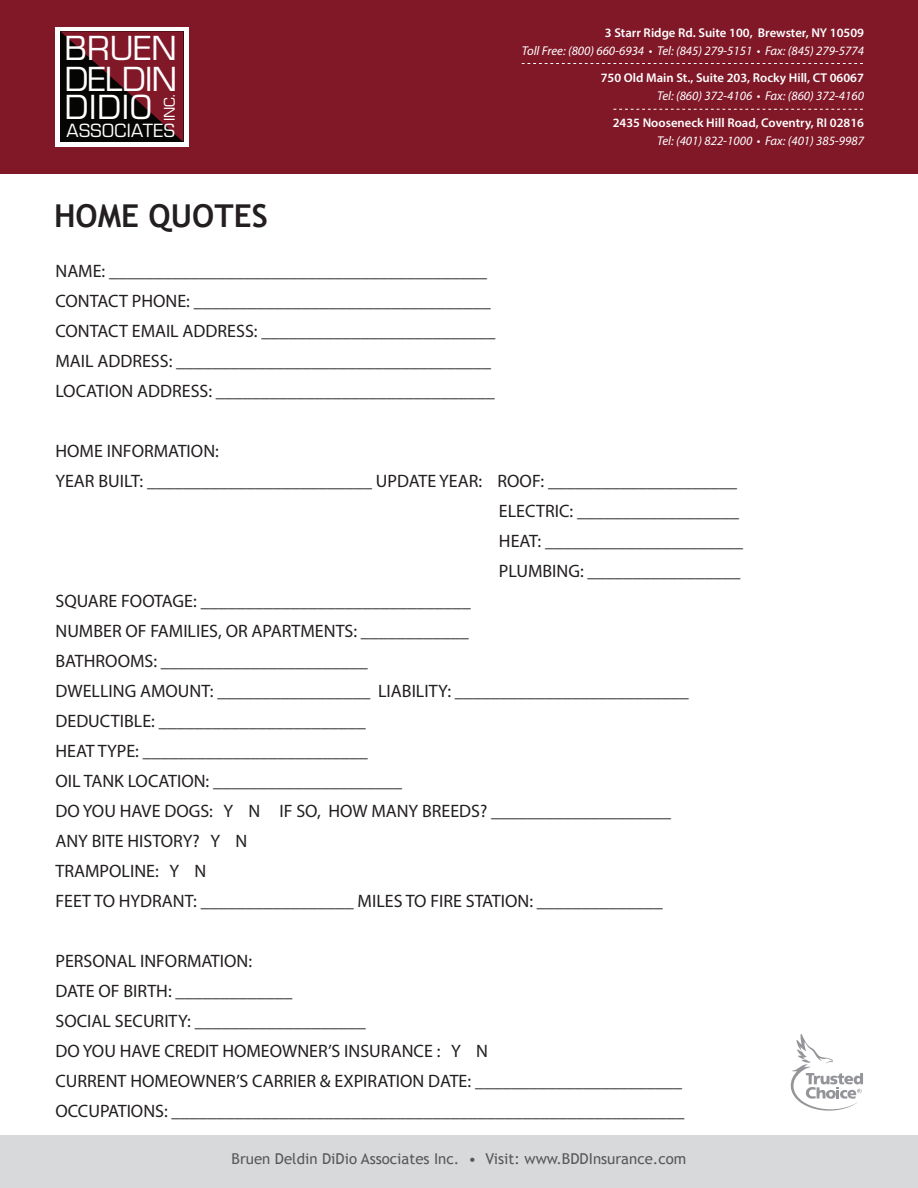
<style>
.page{position:relative;width:918px;height:1188px;background:#fff}
.page>*{position:absolute;margin:0;border:0;box-sizing:border-box;transform-origin:0 0}
.t1{font:32.25px/30.9px "Eurostile";letter-spacing:-.025em;color:#fff}
.t2{font:32.25px "Eurostile";color:#fff}
.t3{font:700 31.5px "Trebuchet MS";color:#231f20}
.t4{font:18px/30px "Myriad Pro";color:#231f20}
.t5{font:17.7px "Eurostile";letter-spacing:.025em;color:#fff}
.t6{font:15px "Trebuchet MS";color:#57585a}
.t7{font:14.4px "Eurostile";color:#fff}
.t8{font:italic 12.75px "Myriad Pro";color:#fff}
.t9{font:600 12.75px "Myriad Pro";color:#fff}
</style>
<div class="page">
<div style="left:0;top:0;width:918px;height:173px;background:#801828"></div>
<div style="left:55px;top:27px;width:133px;height:120px;background:#fff"></div>
<svg style="left:60px;top:31px;width:123px;height:111px;background:#400e15"></svg>
<svg style="left:790px;top:1034px;width:73px;height:77px"></svg>
<div style="left:0;top:1135px;width:918px;height:53px;background:#d8d9db"></div>
<svg style="left:522px;top:63px;width:341px;height:1px"></svg>
<svg style="left:614px;top:109px;width:249px;height:1px"></svg>
<h1 class="t1" style="left:65px;top:33px;width:114px">BRUEN<br>DELDIN</h1>
<h1 class="t2" style="left:65px;top:88px;width:88px">DIDIO</h1>
<p class="t5" style="left:66px;top:120px;width:110px">ASSOCIATES</p>
<p class="t7" style="left:161px;top:121px;width:29px;rotate:-90deg">INC.</p>
<h2 class="t3" style="left:54px;top:196px;width:215px">HOME QUOTES</h2>
<p class="t4" style="left:56px;top:255px;width:441px">NAME: __________________________________________ CONTACT PHONE: _________________________________ CONTACT EMAIL ADDRESS: __________________________ MAIL ADDRESS: ___________________________________ LOCATION ADDRESS: _______________________________</p>
<p class="t9" style="left:605px;top:24px;width:261px">3 Starr Ridge Rd. Suite 100, Brewster, NY 10509</p>
<p class="t8" style="left:522px;top:43px;width:344px">Toll Free: (800) 660-6934 • Tel: (845) 279-5151 • Fax: (845) 279-5774</p>
<p class="t9" style="left:601px;top:69px;width:265px">750 Old Main St., Suite 203, Rocky Hill, CT 06067</p>
<p class="t8" style="left:657px;top:87px;width:208px">Tel: (860) 372-4106 • Fax: (860) 372-4160</p>
<p class="t9" style="left:613px;top:115px;width:253px">2435 Nooseneck Hill Road, Coventry, RI 02816</p>
<p class="t8" style="left:657px;top:133px;width:208px">Tel: (401) 822-1000 • Fax: (401) 385-9987</p>
<p class="t4" style="left:56px;top:435px;width:165px">HOME INFORMATION:</p>
<p class="t4" style="left:56px;top:465px;width:683px">YEAR BUILT: _________________________ UPDATE YEAR: ROOF: _____________________</p>
<p class="t4" style="left:499px;top:495px;width:242px">ELECTRIC: __________________</p>
<p class="t4" style="left:499px;top:525px;width:246px">HEAT: ______________________</p>
<p class="t4" style="left:499px;top:555px;width:243px">PLUMBING: _________________</p>
<p class="t4" style="left:56px;top:585px;width:417px">SQUARE FOOTAGE: ______________________________</p>
<p class="t4" style="left:56px;top:615px;width:415px">NUMBER OF FAMILIES, OR APARTMENTS: ____________</p>
<p class="t4" style="left:56px;top:645px;width:314px">BATHROOMS: _______________________</p>
<p class="t4" style="left:56px;top:675px;width:635px">DWELLING AMOUNT: _________________ LIABILITY: __________________________</p>
<p class="t4" style="left:56px;top:705px;width:312px">DEDUCTIBLE: _______________________</p>
<p class="t4" style="left:56px;top:735px;width:314px">HEAT TYPE: _________________________</p>
<p class="t4" style="left:56px;top:765px;width:348px">OIL TANK LOCATION: _____________________</p>
<p class="t4" style="left:56px;top:796px;width:617px">DO YOU HAVE DOGS: Y N IF SO, HOW MANY BREEDS? ____________________</p>
<p class="t4" style="left:56px;top:826px;width:193px">ANY BITE HISTORY? Y N</p>
<p class="t4" style="left:56px;top:856px;width:152px">TRAMPOLINE: Y N</p>
<p class="t4" style="left:56px;top:886px;width:609px">FEET TO HYDRANT: _________________ MILES TO FIRE STATION: ______________</p>
<p class="t4" style="left:56px;top:946px;width:631px">PERSONAL INFORMATION:<br>DATE OF BIRTH: _____________<br>SOCIAL SECURITY: ___________________<br>DO YOU HAVE CREDIT HOMEOWNER’S INSURANCE : Y N<br>CURRENT HOMEOWNER’S CARRIER &amp; EXPIRATION DATE: _______________________ OCCUPATIONS: _________________________________________________________</p>
<p class="t6" style="left:232px;top:1150px;width:456px">Bruen Deldin DiDio Associates Inc. • Visit: www.BDDInsurance.com</p>
</div>
